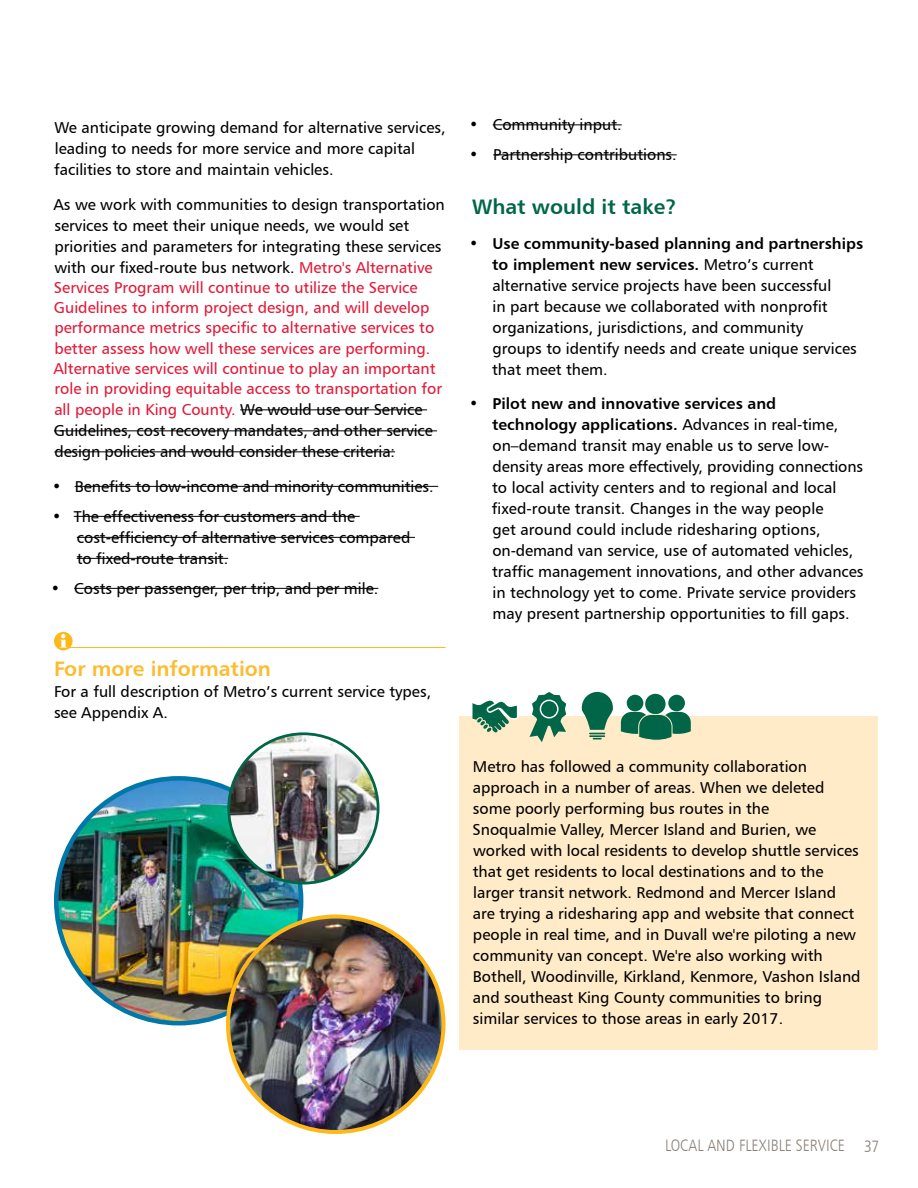
<style>
.page{position:relative;width:918px;height:1188px;background:#fff}
.page>*{position:absolute;margin:0;border:0;box-sizing:border-box;transform-origin:0 0}
.t1{font:21px "Humanist 777 BT Bold B";color:#fdbb30}
.t2{font:21px "Humanist 777 BT Bold B";color:#006647}
.t3{font:16.5px "Humanist 777 BT Light Condensed B";color:#8e8279}
.t4{font:15.75px/21px "Humanist 777 BT Roman B";color:#000}
.t5{font:15.75px/20.7px "Humanist 777 BT Roman B";color:#e31837}
.t6{font:15.75px/21px "Humanist 777 BT Bold B";color:#000}
.s1{color:#000}
.s2{font-family:"Humanist 777 BT Roman B"}
</style>
<div class="page">
<hr style="left:240px;top:409px;width:187px;height:1px;background:#000">
<hr style="left:54px;top:430px;width:383px;height:1px;background:#000">
<hr style="left:54px;top:451px;width:341px;height:1px;background:#000">
<hr style="left:75px;top:486px;width:363px;height:1px;background:#000">
<hr style="left:74px;top:516px;width:286px;height:1px;background:#000">
<hr style="left:77px;top:537px;width:338px;height:1px;background:#000">
<hr style="left:77px;top:558px;width:151px;height:1px;background:#000">
<hr style="left:74px;top:588px;width:304px;height:1px;background:#000">
<hr style="left:493px;top:124px;width:129px;height:1px;background:#000">
<hr style="left:493px;top:154px;width:184px;height:1px;background:#000">
<hr style="left:65px;top:647px;width:381px;height:1px;background:#ffb819">
<div style="left:54px;top:632px;width:19px;height:18px;background:#ffb819;border-radius:50%"></div>
<svg style="left:60px;top:634px;width:7px;height:14px"></svg>
<img style="left:56px;top:778px;width:245px;height:245px;border-radius:122px">
<img style="left:229px;top:734px;width:149px;height:149px;border-radius:75px">
<div style="left:227px;top:732px;width:152px;height:153px;border:3px solid #006647;border-radius:50%"></div>
<img style="left:228px;top:917px;width:216px;height:215px;border-radius:108px">
<div style="left:459px;top:716px;width:419px;height:334px;background:#ffebc8"></div>
<svg style="left:530px;top:692px;width:36px;height:50px"></svg>
<svg style="left:540px;top:700px;width:18px;height:18px"></svg>
<div style="left:540px;top:700px;width:19px;height:18px;border:1px solid #fff;border-radius:50%"></div>
<svg style="left:582px;top:692px;width:31px;height:48px"></svg>
<svg style="left:472px;top:700px;width:47px;height:33px"></svg>
<div style="left:668px;top:695px;width:17px;height:16px;background:#006647;border-radius:50%"></div>
<div style="left:627px;top:695px;width:16px;height:16px;background:#006647;border-radius:50%"></div>
<div style="left:645px;top:694px;width:21px;height:20px;background:#006647;border-radius:50%"></div>
<svg style="left:621px;top:712px;width:70px;height:29px"></svg>
<p class="t4" style="left:54px;top:117px;width:393px">We anticipate growing demand for alternative services, leading to needs for more service and more capital facilities to store and maintain vehicles.</p>
<p class="t5" style="left:54px;top:193px;width:393px"><span class="s1">As we work with communities to design transportation services to meet their unique needs, we would set priorities and parameters for integrating these services with our fixed-route bus network.</span> Metro's Alternative Services Program will continue to utilize the Service Guidelines to inform project design, and will develop performance metrics specific to alternative services to better assess how well these services are performing.<br>Alternative services will continue to play an important role in providing equitable access to transportation for all people in King County. <span class="s1">We would use our Service Guidelines, cost recovery mandates, and other service design policies and would consider these criteria:</span></p>
<p class="t4" style="left:52px;top:475px;width:383px">• Benefits to low-income and minority communities.</p>
<p class="t4" style="left:77px;top:505px;width:335px;text-indent:-24px">• The effectiveness for customers and the cost-efficiency of alternative services compared to fixed-route transit.</p>
<p class="t4" style="left:51px;top:577px;width:329px">• Costs per passenger, per trip, and per mile.</p>
<h1 class="t1" style="left:54px;top:655px;width:219px">For more information</h1>
<p class="t4" style="left:54px;top:680px;width:379px">For a full description of Metro’s current service types, see Appendix A.</p>
<p class="t4" style="left:469px;top:114px;width:154px">• Community input.</p>
<p class="t4" style="left:469px;top:144px;width:209px">• Partnership contributions.</p>
<h1 class="t2" style="left:472px;top:194px;width:206px">What would it take?</h1>
<p class="t6" style="left:492px;top:232px;width:373px;text-indent:-23px"><span class="s2">•</span> Use community-based planning and partnerships to implement new services. <span class="s2">Metro’s current</span></p>
<p class="t4" style="left:492px;top:274px;width:366px">alternative service projects have been successful<br>in part because we collaborated with nonprofit organizations, jurisdictions, and community<br>groups to identify needs and create unique services that meet them.</p>
<p class="t6" style="left:492px;top:393px;width:348px;text-indent:-23px"><span class="s2">•</span> Pilot new and innovative services and technology applications. <span class="s2">Advances in real-time,</span></p>
<p class="t4" style="left:492px;top:435px;width:373px">on–demand transit may enable us to serve low&shy;density areas more effectively, providing connections to local activity centers and to regional and local fixed-route transit. Changes in the way people<br>get around could include ridesharing options, on-demand van service, use of automated vehicles, traffic management innovations, and other advances in technology yet to come. Private service providers may present partnership opportunities to fill gaps.</p>
<p class="t4" style="left:473px;top:756px;width:390px">Metro has followed a community collaboration approach in a number of areas. When we deleted some poorly performing bus routes in the<br>Snoqualmie Valley, Mercer Island and Burien, we worked with local residents to develop shuttle services that get residents to local destinations and to the larger transit network. Redmond and Mercer Island are trying a ridesharing app and website that connect people in real time, and in Duvall we're piloting a new community van concept. We're also working with Bothell, Woodinville, Kirkland, Kenmore, Vashon Island and southeast King County communities to bring similar services to those areas in early 2017.</p>
<p class="t3" style="left:665px;top:1135px;width:216px">LOCAL AND FLEXIBLE SERVICE 37</p>
</div>
